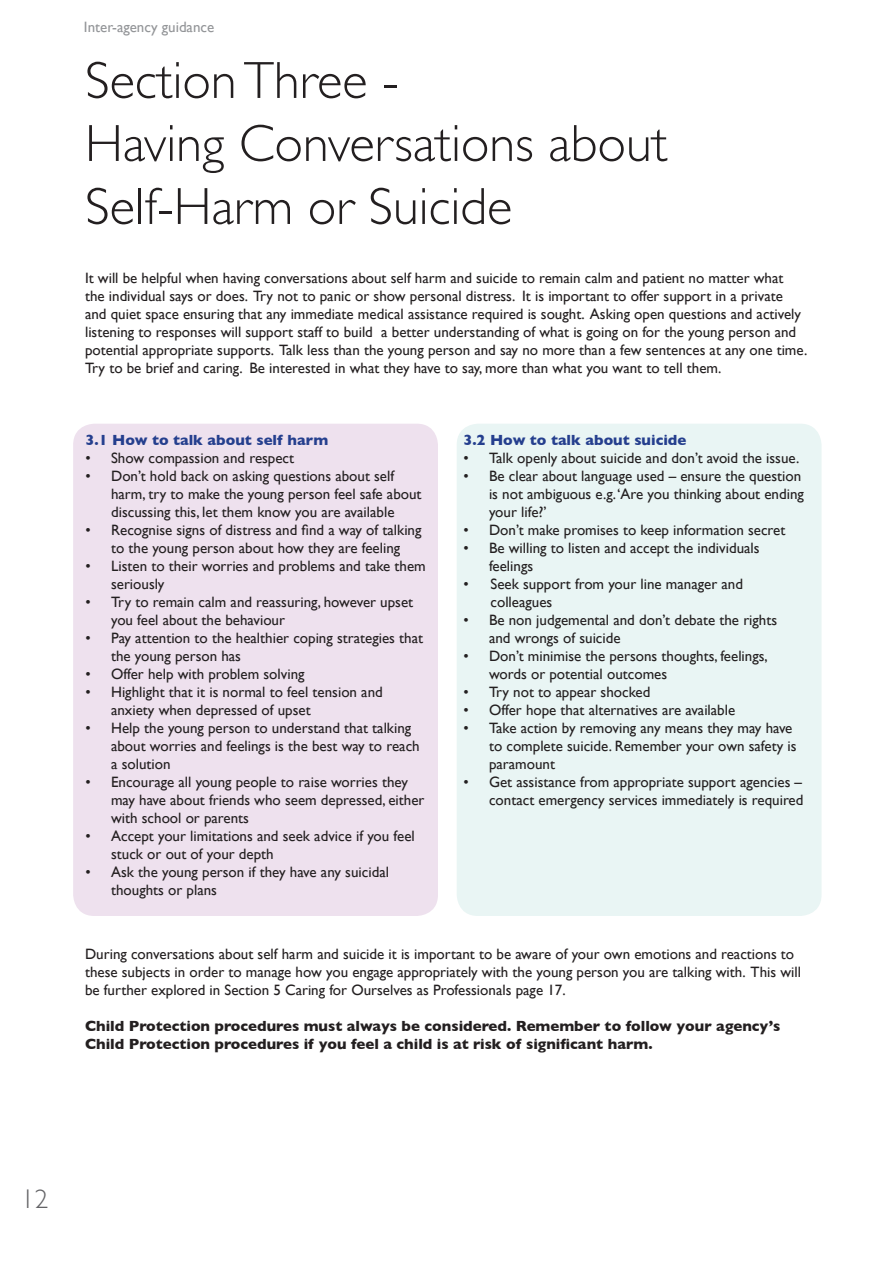
<style>
.page{position:relative;width:893px;height:1263px;background:#fff}
.page>*{position:absolute;margin:0;border:0;box-sizing:border-box;transform-origin:0 0}
.t1{font:300 52.5px/63px "Gill Sans";color:#231f20}
.t2{font:300 27px "Gill Light S Si";color:#636366}
.t3{font:15px/18px "Gill Sans";color:#231f20}
.t4{font:700 15px/18px "Gill Sans";color:#231f20}
.t5{font:700 15px "Gill Sans";color:#253f8e}
.t6{font:15px "Gill Sans";color:#939598}
</style>
<div class="page">
<div style="left:73px;top:424px;width:365px;height:492px;background:#eee1ee;border-radius:21px"></div>
<div style="left:457px;top:424px;width:364px;height:492px;background:#e9f5f4;border-radius:21px"></div>
<p class="t6" style="left:84px;top:18px;width:132px">Inter-agency guidance</p>
<h1 class="t1" style="left:85px;top:47px;width:584px">Section Three -<br>Having Conversations about<br>Self-Harm or Suicide</h1>
<p class="t3" style="left:85px;top:268px;width:724px">It will be helpful when having conversations about self harm and suicide to remain calm and patient no matter what<br>the individual says or does. Try not to panic or show personal distress. It is important to offer support in a private and quiet space ensuring that any immediate medical assistance required is sought. Asking open questions and actively listening to responses will support staff to build a better understanding of what is going on for the young person and potential appropriate supports. Talk less than the young person and say no more than a few sentences at any one time.<br>Try to be brief and caring. Be interested in what they have to say, more than what you want to tell them.</p>
<p class="t5" style="left:86px;top:428px;width:244px">3.1 How to talk about self harm</p>
<p class="t3" style="left:86px;top:449px;width:210px">• Show compassion and respect</p>
<p class="t3" style="left:111px;top:467px;width:312px;text-indent:-26px">• Don’t hold back on asking questions about self harm, try to make the young person feel safe about discussing this, let them know you are available</p>
<p class="t3" style="left:86px;top:521px;width:337px;text-align:center">• Recognise signs of distress and find a way of talking to the young person about how they are feeling</p>
<p class="t3" style="left:111px;top:557px;width:316px;text-indent:-26px">• Listen to their worries and problems and take them seriously</p>
<p class="t3" style="left:111px;top:593px;width:304px;text-indent:-26px">• Try to remain calm and reassuring, however upset you feel about the behaviour</p>
<p class="t3" style="left:111px;top:629px;width:313px;text-indent:-26px">• Pay attention to the healthier coping strategies that the young person has</p>
<p class="t3" style="left:86px;top:665px;width:221px">• Offer help with problem solving</p>
<p class="t3" style="left:111px;top:683px;width:273px;text-indent:-26px">• Highlight that it is normal to feel tension and anxiety when depressed of upset</p>
<p class="t3" style="left:111px;top:719px;width:310px;text-indent:-26px">• Help the young person to understand that talking about worries and feelings is the best way to reach a solution</p>
<p class="t3" style="left:111px;top:773px;width:315px;text-indent:-26px">• Encourage all young people to raise worries they may have about friends who seem depressed, either with school or parents</p>
<p class="t3" style="left:111px;top:827px;width:305px;text-indent:-26px">• Accept your limitations and seek advice if you feel stuck or out of your depth</p>
<p class="t3" style="left:111px;top:863px;width:279px;text-indent:-26px">• Ask the young person if they have any suicidal thoughts or plans</p>
<p class="t5" style="left:463px;top:428px;width:224px">3.2 How to talk about suicide</p>
<p class="t3" style="left:463px;top:449px;width:337px">• Talk openly about suicide and don’t avoid the issue.</p>
<p class="t3" style="left:489px;top:467px;width:316px;text-indent:-26px">• Be clear about language used – ensure the question is not ambiguous e.g.‘Are you thinking about ending your life?’</p>
<p class="t3" style="left:463px;top:521px;width:323px">• Don’t make promises to keep information secret</p>
<p class="t3" style="left:489px;top:539px;width:272px;text-indent:-26px">• Be willing to listen and accept the individuals feelings</p>
<p class="t3" style="left:490px;top:575px;width:254px;text-indent:-27px">• Seek support from your line manager and colleagues</p>
<p class="t3" style="left:489px;top:611px;width:290px;text-indent:-26px">• Be non judgemental and don’t debate the rights and wrongs of suicide</p>
<p class="t3" style="left:489px;top:647px;width:280px;text-indent:-25px">• Don’t minimise the persons thoughts, feelings, words or potential outcomes</p>
<p class="t3" style="left:463px;top:683px;width:188px">• Try not to appear shocked</p>
<p class="t3" style="left:463px;top:701px;width:273px">• Offer hope that alternatives are available</p>
<p class="t3" style="left:489px;top:719px;width:309px;text-indent:-26px">• Take action by removing any means they may have to complete suicide. Remember your own safety is paramount</p>
<p class="t3" style="left:463px;top:773px;width:341px;text-align:right">• Get assistance from appropriate support agencies – contact emergency services immediately is required</p>
<p class="t3" style="left:85px;top:944px;width:717px">During conversations about self harm and suicide it is important to be aware of your own emotions and reactions to these subjects in order to manage how you engage appropriately with the young person you are talking with. This will be further explored in Section 5 Caring for Ourselves as Professionals page 17.</p>
<p class="t4" style="left:85px;top:1016px;width:697px">Child Protection procedures must always be considered. Remember to follow your agency’s<br>Child Protection procedures if you feel a child is at risk of significant harm.</p>
<h2 class="t2" style="left:21px;top:1183px;width:28px">12</h2>
</div>
